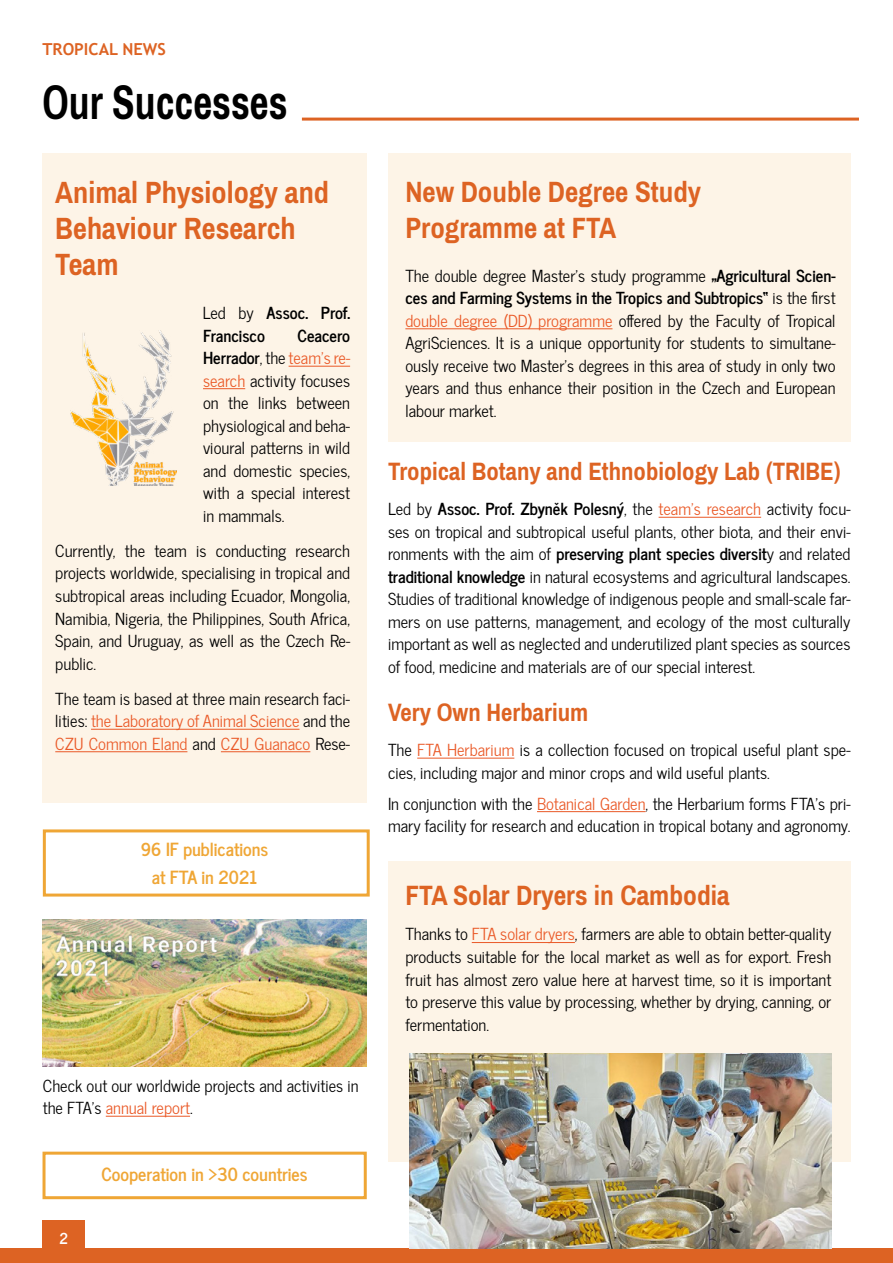
<style>
.page{position:relative;width:893px;height:1263px;background:#fff}
.page>*{position:absolute;margin:0;border:0;box-sizing:border-box;transform-origin:0 0}
.t1{font:700 51.75px "Pragati Narrow";color:#000;scale:.87 1}
.t2{font:700 33px/36px "Pragati Narrow";color:#dd6323}
.t3{font:700 31.5px/36px "Pragati Narrow";color:#dd6323}
.t4{font:700 30px "Pragati Narrow";color:#dd6323}
.t5{font:700 27px "Pragati Narrow";color:#dd6323}
.t6{font:700 18px/28px "News Cycle";color:#efa635;text-align:center}
.t7{font:16.5px/22.5px "News Cycle";color:#000;text-align:justify}
.t8{font:700 16.5px/22.5px "News Cycle";color:#000}
.t9{font:700 16.5px "Trebuchet MS";color:#dd6323}
.t10{font:700 15px "News Cycle";color:#fff}
.s1{font-weight:400}
.s2{font-weight:700}
.s3{color:#ea5927}
</style>
<div class="page">
<div style="left:0;top:1248px;width:893px;height:15px;background:#dd6323"></div>
<div style="left:43px;top:1220px;width:42px;height:42px;background:#dd6323"></div>
<div style="left:43px;top:829px;width:327px;height:67px;border:3px solid #efa635"></div>
<div style="left:43px;top:153px;width:324px;height:650px;background:#fdf4e7"></div>
<div style="left:388px;top:153px;width:462px;height:289px;background:#fdf4e7"></div>
<hr style="left:302px;top:118px;width:557px;height:3px;background:#dd6323">
<hr style="left:289px;top:366px;width:61px;height:1px;background:#ea5927">
<hr style="left:203px;top:388px;width:42px;height:1px;background:#ea5927">
<hr style="left:91px;top:729px;width:209px;height:1px;background:#ea5927">
<hr style="left:55px;top:751px;width:132px;height:1px;background:#ea5927">
<hr style="left:221px;top:751px;width:89px;height:1px;background:#ea5927">
<hr style="left:405px;top:328px;width:207px;height:1px;background:#ea5927">
<hr style="left:659px;top:517px;width:102px;height:1px;background:#ea5927">
<hr style="left:417px;top:758px;width:97px;height:1px;background:#ea5927">
<hr style="left:537px;top:811px;width:109px;height:1px;background:#ea5927">
<div style="left:388px;top:861px;width:462px;height:300px;background:#fdf4e7"></div>
<hr style="left:472px;top:942px;width:103px;height:1px;background:#ea5927">
<img style="left:43px;top:920px;width:324px;height:146px">
<hr style="left:106px;top:1116px;width:84px;height:1px;background:#ea5927">
<img style="left:70px;top:331px;width:106px;height:154px">
<div style="left:43px;top:1152px;width:324px;height:47px;border:3px solid #efa635"></div>
<img style="left:409px;top:1053px;width:422px;height:195px">
<p class="t9" style="left:43px;top:39px;width:125px">TROPICAL NEWS</p>
<h1 class="t1" style="left:43px;top:71px;width:283px">Our Successes</h1>
<h2 class="t2" style="left:55px;top:174px;width:275px">Animal Physiology and<br>Behaviour Research<br>Team</h2>
<p class="t8" style="left:203px;top:300px;width:149px"><span class="s1">Led by</span> Assoc. Prof.<br>Francisco</p>
<p class="t7" style="left:203px;top:323px;width:149px;text-indent:94px"><span class="s2">Ceacero Herrador</span>, the <span class="s3">team’s re&shy;search</span> activity focuses on the links between physiological and beha&shy;vioural patterns in wild and domestic species, with a special interest in mammals.</p>
<p class="t7" style="left:55px;top:539px;width:296px">Currently, the team is conducting research projects worldwide, specialising in tropical and subtropical areas including Ecuador, Mongolia, Namibia, Nigeria, the Philippines, South Africa, Spain, and Uruguay, as well as the Czech Re&shy;public.</p>
<p class="t7" style="left:55px;top:687px;width:296px">The team is based at three main research faci&shy;lities: <span class="s3">the Laboratory of Animal Science</span> and the <span class="s3">CZU Common Eland</span> and <span class="s3">CZU Guanaco</span> Rese-</p>
<p class="t6" style="left:141px;top:834px;width:129px">96 IF publications at FTA in 2021</p>
<p class="t7" style="left:43px;top:1073px;width:317px">Check out our worldwide projects and activities in the FTA’s <span class="s3">annual report</span>.</p>
<p class="t10" style="left:60px;top:1224px;width:10px">2</p>
<p class="t6" style="left:102px;top:1159px;width:208px">Cooperation in &gt;30 countries</p>
<h3 class="t3" style="left:405px;top:173px;width:297px">New Double Degree Study<br>Programme at FTA</h3>
<p class="t7" style="left:405px;top:264px;width:432px">The double degree Master’s study programme <span class="s2">„Agricultural Scien&shy;ces and Farming Systems in the Tropics and Subtropics“</span> is the first <span class="s3">double degree (DD) programme</span> offered by the Faculty of Tropical AgriSciences. It is a unique opportunity for students to simultane&shy;ously receive two Master’s degrees in this area of study in only two years and thus enhance their position in the Czech and European labour market.</p>
<h3 class="t5" style="left:388px;top:455px;width:454px">Tropical Botany and Ethnobiology Lab (TRIBE)</h3>
<p class="t7" style="left:388px;top:497px;width:464px">Led by <span class="s2">Assoc. Prof. Zbyněk Polesný</span>, the <span class="s3">team’s research</span> activity focu&shy;ses on tropical and subtropical useful plants, other biota, and their envi&shy;ronments with the aim of <span class="s2">preserving plant species diversit</span>y and related <span class="s2">traditional knowledge</span> in natural ecosystems and agricultural landscapes.<br>Studies of traditional knowledge of indigenous people and small-scale far&shy;mers on use patterns, management, and ecology of the most culturally important as well as neglected and underutilized plant species as sources of food, medicine and materials are of our special interest.</p>
<h3 class="t5" style="left:388px;top:696px;width:202px">Very Own Herbarium</h3>
<p class="t7" style="left:388px;top:738px;width:464px">The <span class="s3">FTA Herbarium</span> is a collection focused on tropical useful plant spe&shy;cies, including major and minor crops and wild useful plants.</p>
<p class="t7" style="left:388px;top:791px;width:464px">In conjunction with the <span class="s3">Botanical Garden</span>, the Herbarium forms FTA’s pri&shy;mary facility for research and education in tropical botany and agronomy.</p>
<h3 class="t4" style="left:405px;top:877px;width:326px">FTA Solar Dryers in Cambodia</h3>
<p class="t7" style="left:405px;top:922px;width:427px">Thanks to <span class="s3">FTA solar dryers</span>, farmers are able to obtain better-quality products suitable for the local market as well as for export. Fresh fruit has almost zero value here at harvest time, so it is important to preserve this value by processing, whether by drying, canning, or fermentation.</p>
</div>
